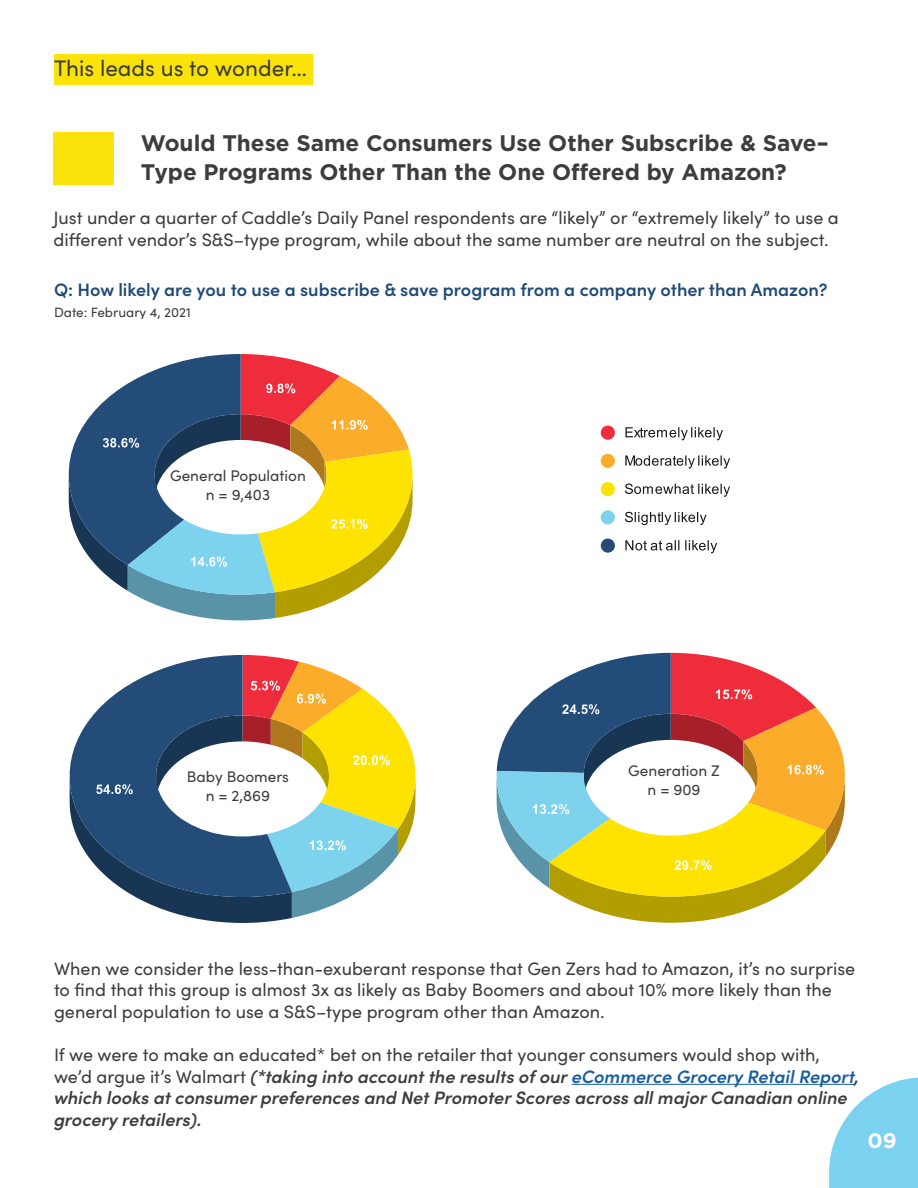
<style>
.page{position:relative;width:918px;height:1188px;background:#fff}
.page>*{position:absolute;margin:0;border:0;box-sizing:border-box;transform-origin:0 0}
.t1{font:700 22.5px/28.8px "Gotham";color:#3d3d3d}
.t2{font:22.5px "Sofia Pro";color:#3d3d3d}
.t3{font:700 21px "Gotham";color:#fff}
.t4{font:18px/21.6px "Sofia Pro";color:#3d3d3d}
.t5{font:italic 600 18px/21.6px "Sofia Pro";color:#3d3d3d}
.t6{font:600 18px "Sofia Pro";color:#1f4b78}
.t7{font:15.45px "Sofia Pro";color:#3d3d3d}
.t8{font:13.5px "Sofia Pro";color:#3d3d3d}
.s1{font-weight:400;font-style:normal}
.s2{color:#175d9e}
</style>
<div class="page">
<svg style="left:829px;top:1077px;width:89px;height:111px"></svg>
<div style="left:53px;top:133px;width:61px;height:52px;background:#fbe309"></div>
<svg style="left:68px;top:354px;width:345px;height:267px"></svg>
<svg style="left:70px;top:655px;width:346px;height:268px"></svg>
<svg style="left:496px;top:653px;width:349px;height:270px"></svg>
<div style="left:601px;top:426px;width:14px;height:14px;background:#ee2c3b;border-radius:50%"></div>
<svg style="left:625px;top:427px;width:98px;height:13px"></svg>
<div style="left:601px;top:454px;width:14px;height:14px;background:#fbac2a;border-radius:50%"></div>
<svg style="left:625px;top:455px;width:105px;height:14px"></svg>
<div style="left:601px;top:482px;width:14px;height:14px;background:#fee200;border-radius:50%"></div>
<svg style="left:625px;top:484px;width:105px;height:13px"></svg>
<div style="left:601px;top:510px;width:14px;height:14px;background:#7dd2ee;border-radius:50%"></div>
<svg style="left:625px;top:512px;width:82px;height:13px"></svg>
<div style="left:601px;top:539px;width:14px;height:14px;background:#234c78;border-radius:50%"></div>
<svg style="left:625px;top:540px;width:92px;height:13px"></svg>
<hr style="left:572px;top:1084px;width:283px;height:1px;background:#175d9e">
<div style="left:54px;top:54px;width:258px;height:30px;background:#fbe309"></div>
<p class="t2" style="left:54px;top:51px;width:255px">This leads us to wonder…</p>
<p class="t1" style="left:141px;top:128px;width:689px">Would These Same Consumers Use Other Subscribe &amp; Save–<br>Type Programs Other Than the One Offered by Amazon?</p>
<p class="t4" style="left:53px;top:206px;width:787px">Just under a quarter of Caddle’s Daily Panel respondents are “likely” or “extremely likely” to use a different vendor’s S&amp;S–type program, while about the same number are neutral on the subject.</p>
<p class="t6" style="left:54px;top:276px;width:775px">Q: How likely are you to use a subscribe &amp; save program from a company other than Amazon?</p>
<p class="t8" style="left:54px;top:303px;width:138px">Date: February 4, 2021</p>
<p class="t7" style="left:170px;top:465px;width:137px">General Population</p>
<p class="t7" style="left:206px;top:483px;width:66px">n = 9,403</p>
<p class="t7" style="left:187px;top:765px;width:104px">Baby Boomers</p>
<p class="t7" style="left:206px;top:784px;width:66px">n = 2,869</p>
<p class="t7" style="left:628px;top:760px;width:93px">Generation Z</p>
<p class="t7" style="left:648px;top:778px;width:54px">n = 909</p>
<p class="t4" style="left:54px;top:956px;width:803px">When we consider the less-than-exuberant response that Gen Zers had to Amazon, it’s no surprise to find that this group is almost 3x as likely as Baby Boomers and about 10% more likely than the general population to use a S&amp;S–type program other than Amazon.</p>
<p class="t5" style="left:54px;top:1043px;width:807px"><span class="s1">If we were to make an educated* bet on the retailer that younger consumers would shop with, we’d argue it’s Walmart</span> (*taking into account the results of our <span class="s2">eCommerce Grocery Retail Report</span>, which looks at consumer preferences and Net Promoter Scores across all major Canadian online grocery retailers).</p>
<p class="t3" style="left:867px;top:1126px;width:31px">09</p>
</div>
